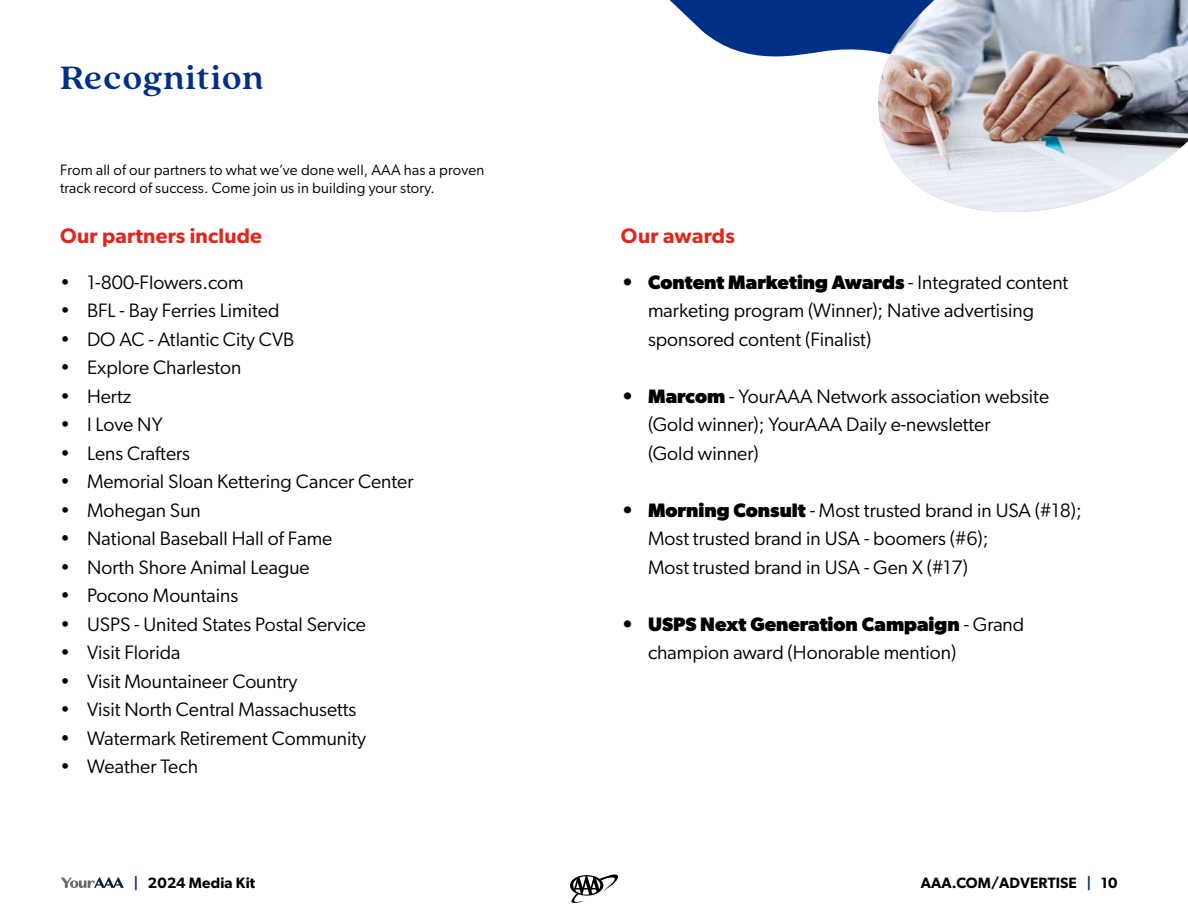
<style>
.page{position:relative;width:1188px;height:918px;background:#fff}
.page>*{position:absolute;margin:0;border:0;box-sizing:border-box;transform-origin:0 0}
.t1{font:700 36px "Quincy CF";letter-spacing:.025em;color:#002f87}
.t2{font:600 21px "Gibson";letter-spacing:.01em;color:#e1261c}
.t3{font:19.5px/28.5px "Gibson";color:#000}
.t4{font:15px/18px "Gibson";letter-spacing:.01em;color:#000}
.t5{font:600 15px "Gibson";letter-spacing:.01em;color:#000}
.s1{font-weight:700}
.s2{color:#002f87}
</style>
<div class="page">
<svg style="left:670px;top:0;width:203px;height:57px"></svg>
<img style="left:876px;top:0;width:312px;height:212px">
<svg style="left:61px;top:878px;width:63px;height:10px"></svg>
<svg style="left:570px;top:874px;width:48px;height:29px"></svg>
<h1 class="t1" style="left:60px;top:52px;width:205px">Recognition</h1>
<p class="t4" style="left:60px;top:160px;width:426px">From all of our partners to what we’ve done well, AAA has a proven track record of success. Come join us in building your story.</p>
<p class="t2" style="left:60px;top:223px;width:203px">Our partners include</p>
<p class="t2" style="left:621px;top:223px;width:115px">Our awards</p>
<p class="t3" style="left:60px;top:267px;width:185px">• 1-800-Flowers.com</p>
<p class="t3" style="left:60px;top:296px;width:221px">• BFL - Bay Ferries Limited</p>
<p class="t3" style="left:60px;top:324px;width:236px">• DO AC - Atlantic City CVB</p>
<p class="t3" style="left:60px;top:353px;width:183px">• Explore Charleston</p>
<p class="t3" style="left:60px;top:381px;width:73px">• Hertz</p>
<p class="t3" style="left:60px;top:410px;width:104px">• I Love NY</p>
<p class="t3" style="left:60px;top:438px;width:131px">• Lens Crafters</p>
<p class="t3" style="left:60px;top:467px;width:355px">• Memorial Sloan Kettering Cancer Center</p>
<p class="t3" style="left:60px;top:495px;width:142px">• Mohegan Sun</p>
<p class="t3" style="left:60px;top:524px;width:274px">• National Baseball Hall of Fame</p>
<p class="t3" style="left:60px;top:552px;width:251px">• North Shore Animal League</p>
<p class="t3" style="left:60px;top:581px;width:180px">• Pocono Mountains</p>
<p class="t3" style="left:60px;top:609px;width:308px">• USPS - United States Postal Service</p>
<p class="t3" style="left:60px;top:638px;width:122px">• Visit Florida</p>
<p class="t3" style="left:60px;top:666px;width:239px">• Visit Mountaineer Country</p>
<p class="t3" style="left:60px;top:695px;width:298px">• Visit North Central Massachusetts</p>
<p class="t3" style="left:60px;top:724px;width:308px">• Watermark Retirement Community</p>
<p class="t3" style="left:60px;top:752px;width:140px">• Weather Tech</p>
<p class="t3" style="left:648px;top:268px;width:422px;text-indent:-27px"><span class="s1">• Content Marketing Awards</span> - Integrated content marketing program (Winner); Native advertising sponsored content (Finalist)</p>
<p class="t3" style="left:648px;top:382px;width:403px;text-indent:-27px"><span class="s1">• Marcom</span> - YourAAA Network association website (Gold winner); YourAAA Daily e-newsletter<br>(Gold winner)</p>
<p class="t3" style="left:648px;top:496px;width:435px;text-indent:-27px"><span class="s1">• Morning Consult</span> - Most trusted brand in USA (#18);<br>Most trusted brand in USA - boomers (#6);<br>Most trusted brand in USA - Gen X (#17)</p>
<p class="t3" style="left:648px;top:610px;width:378px;text-indent:-27px"><span class="s1">• USPS Next Generation Campaign</span> - Grand champion award (Honorable mention)</p>
<p class="t5" style="left:134px;top:874px;width:123px"><span class="s2">|</span> 2024 Media Kit</p>
<p class="t5" style="left:921px;top:874px;width:198px">AAA.COM/ADVERTISE <span class="s2">|</span> 10</p>
</div>
